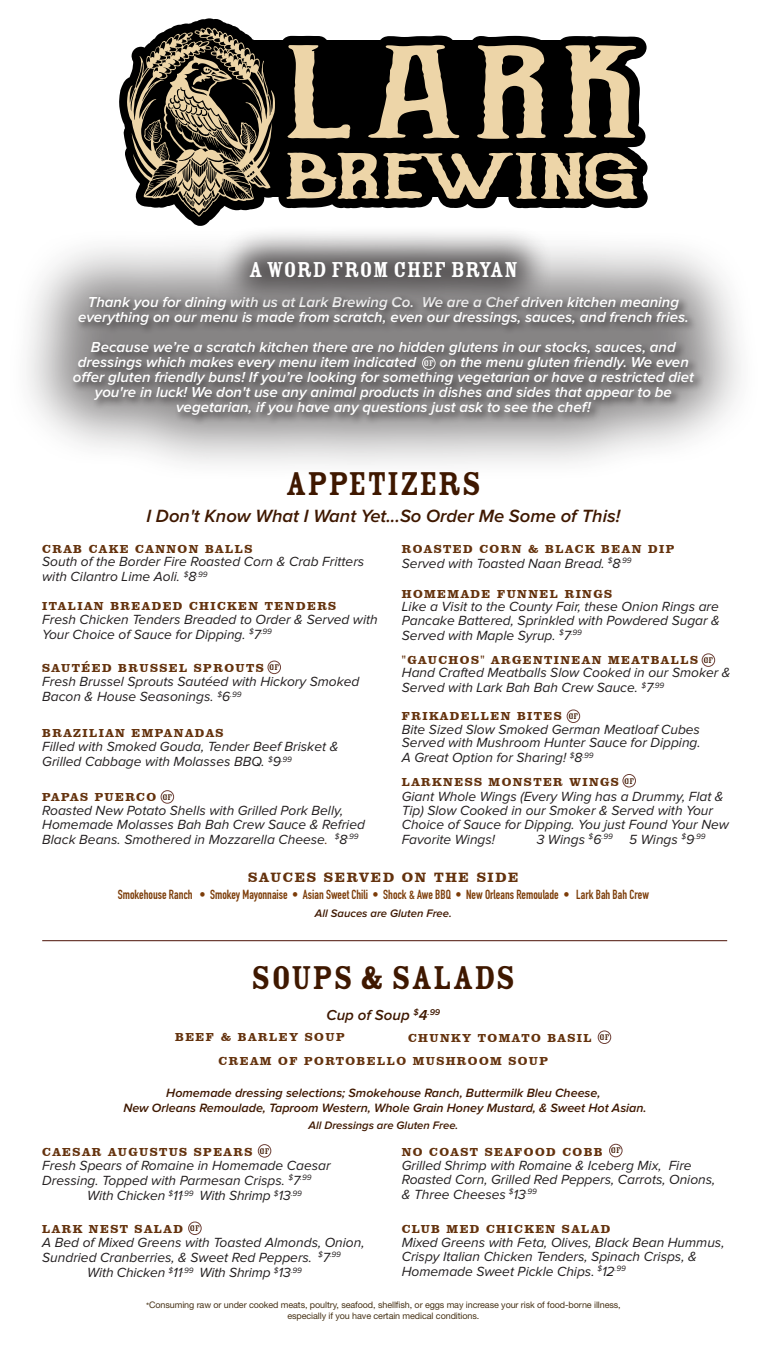
<style>
.page{position:relative;width:765px;height:1350px;background:#fff}
.page>*{position:absolute;margin:0;border:0;box-sizing:border-box;transform-origin:0 0}
.t1{font:36.25px "Rosewood Std Fill";color:#3f1800}
.t2{font:23.75px "Rosewood Std Fill";color:#fff}
.t3{font:italic 600 18.38px "Proxima Nova";color:#3f1800}
.t4{font:italic 600 15px/15px "Proxima Nova";color:#fff;text-align:center}
.t5{font:italic 600 15px "Proxima Nova";color:#3f1800}
.t6{font:700 13.88px "Clarendon BT";letter-spacing:.12em;color:#64320d}
.t7{font:italic 13.75px/15px "Proxima Nova";color:#231f20}
.t8{font:13px "DIN Engschrift Std";color:#7c3d09;scale:.94 1}
.t9{font:italic 600 12.5px/14.9px "Proxima Nova";color:#3f1800;text-align:center}
.t10{font:700 11.88px/23.1px "Clarendon BT";letter-spacing:.12em;color:#64320d}
.t11{font:italic 600 11.25px "Proxima Nova";color:#3f1800}
.t12{font:9px/10.2px "Helvetica Neue LT Std";letter-spacing:-.01em;color:#473216;text-align:center}
.t13{font:8.88px "Rosewood Std Fill";color:#3f1800}
.t14{font:8.88px "Rosewood Std Fill";color:#fff}
.s1{color:#64320d}
</style>
<div class="page">
<svg style="left:119px;top:18px;width:529px;height:208px"></svg>
<svg style="left:127px;top:26px;width:148px;height:191px"></svg>
<svg style="left:288px;top:45px;width:62px;height:94px"></svg>
<svg style="left:368px;top:45px;width:91px;height:93px"></svg>
<svg style="left:477px;top:45px;width:69px;height:94px"></svg>
<svg style="left:564px;top:45px;width:72px;height:93px"></svg>
<svg style="left:286px;top:153px;width:351px;height:46px"></svg>
<div style="left:7px;top:228px;width:754px;height:255px;background:#231f20;opacity:.55"></div>
<div style="left:214px;top:225px;width:339px;height:89px;background:#231f20;opacity:.75"></div>
<div style="left:161px;top:790px;width:13px;height:14px;border:1px solid #5e2a20;border-radius:50%"></div>
<div style="left:268px;top:661px;width:13px;height:13px;border:1px solid #5e2a20;border-radius:50%"></div>
<div style="left:702px;top:653px;width:13px;height:14px;border:1px solid #5e2a20;border-radius:50%"></div>
<div style="left:567px;top:710px;width:13px;height:13px;border:1px solid #5e2a20;border-radius:50%"></div>
<div style="left:622px;top:774px;width:14px;height:13px;border:1px solid #5e2a20;border-radius:50%"></div>
<div style="left:609px;top:1144px;width:14px;height:13px;border:1px solid #5e2a20;border-radius:50%"></div>
<div style="left:188px;top:1222px;width:14px;height:13px;border:1px solid #5e2a20;border-radius:50%"></div>
<div style="left:258px;top:1144px;width:13px;height:14px;border:1px solid #5e2a20;border-radius:50%"></div>
<div style="left:598px;top:1031px;width:13px;height:13px;border:1px solid #5e2a20;border-radius:50%"></div>
<hr style="left:42px;top:940px;width:685px;height:1px;background:#5e2a20">
<div style="left:420px;top:354px;width:26px;height:27px;background:#787676"></div>
<div style="left:422px;top:356px;width:14px;height:14px;border:1px solid #fff;border-radius:50%"></div>
<h2 class="t2" style="left:249px;top:256px;width:271px">A WORD FROM CHEF BRYAN</h2>
<p class="t4" style="left:78px;top:295px;width:612px">Thank you for dining with us at Lark Brewing Co. We are a Chef driven kitchen meaning everything on our menu is made from scratch, even our dressings, sauces, and french fries.</p>
<p class="t4" style="left:78px;top:340px;width:599px;text-align:left;text-indent:13px">Because we’re a scratch kitchen there are no hidden glutens in our stocks, sauces, and dressings which makes every menu item indicated</p>
<p class="t4" style="left:439px;top:355px;width:251px">on the menu gluten friendly. We even</p>
<p class="t4" style="left:73px;top:370px;width:623px">offer gluten friendly buns! If you’re looking for something vegetarian or have a restricted diet</p>
<p class="t4" style="left:95px;top:385px;width:579px">you're in luck! We don't use any animal products in dishes and sides that appear to be</p>
<p class="t4" style="left:176px;top:400px;width:416px">vegetarian, if you have any questions just ask to see the chef!</p>
<p class="t14" style="left:424px;top:358px;width:12px">GF</p>
<h1 class="t1" style="left:285px;top:464px;width:197px">APPETIZERS</h1>
<h3 class="t3" style="left:146px;top:507px;width:475px">I Don't Know What I Want Yet...So Order Me Some of This!</h3>
<p class="t10" style="left:42px;top:537px;width:212px">CRAB CAKE CANNON BALLS</p>
<p class="t7" style="left:42px;top:555px;width:324px">South of the Border Fire Roasted Corn &amp; Crab Fritters with Cilantro Lime Aoli. <sup>$</sup>8<sup>.99</sup></p>
<p class="t10" style="left:402px;top:537px;width:274px">ROASTED CORN &amp; BLACK BEAN DIP</p>
<p class="t7" style="left:402px;top:556px;width:231px">Served with Toasted Naan Bread. <sup>$</sup>8<sup>.99</sup></p>
<p class="t10" style="left:42px;top:594px;width:296px">ITALIAN BREADED CHICKEN TENDERS</p>
<p class="t7" style="left:42px;top:612px;width:337px">Fresh Chicken Tenders Breaded to Order &amp; Served with<br>Your Choice of Sauce for Dipping. <sup>$</sup>7<sup>.99</sup></p>
<p class="t10" style="left:42px;top:656px;width:223px">SAUTÉED BRUSSEL SPROUTS</p>
<p class="t7" style="left:42px;top:675px;width:319px">Fresh Brussel Sprouts Sautéed with Hickory Smoked<br>Bacon &amp; House Seasonings. <sup>$</sup>6<sup>.99</sup></p>
<p class="t13" style="left:269px;top:663px;width:12px">GF</p>
<p class="t10" style="left:42px;top:722px;width:183px">BRAZILIAN EMPANADAS</p>
<p class="t7" style="left:42px;top:740px;width:298px">Filled with Smoked Gouda, Tender Beef Brisket &amp;<br>Grilled Cabbage with Molasses BBQ. <sup>$</sup>9<sup>.99</sup></p>
<p class="t10" style="left:42px;top:785px;width:115px">PAPAS PUERCO</p>
<p class="t7" style="left:42px;top:804px;width:324px;line-height:13.8px">Roasted New Potato Shells with Grilled Pork Belly,<br>Homemade Molasses Bah Bah Crew Sauce &amp; Refried</p>
<p class="t7" style="left:42px;top:832px;width:318px">Black Beans. Smothered in Mozzarella Cheese<span class="s1">.</span> <sup>$</sup>8<sup>.99</sup></p>
<p class="t13" style="left:162px;top:792px;width:12px">GF</p>
<p class="t10" style="left:402px;top:582px;width:212px">HOMEMADE FUNNEL RINGS</p>
<p class="t7" style="left:402px;top:600px;width:320px;line-height:13.8px">Like a Visit to the County Fair, these Onion Rings are<br>Pancake Battered, Sprinkled with Powdered Sugar &amp;</p>
<p class="t7" style="left:402px;top:629px;width:182px">Served with Maple Syrup. <sup>$</sup>7<sup>.99</sup></p>
<p class="t10" style="left:402px;top:648px;width:298px">"GAUCHOS" ARGENTINEAN MEATBALLS</p>
<p class="t7" style="left:402px;top:666px;width:330px">Hand Crafted Meatballs Slow Cooked in our Smoker &amp;<br>Served with Lark Bah Bah Crew Sauce. <sup>$</sup>7<sup>.99</sup></p>
<p class="t13" style="left:703px;top:655px;width:12px">GF</p>
<p class="t10" style="left:402px;top:704px;width:161px">FRIKADELLEN BITES</p>
<p class="t7" style="left:402px;top:723px;width:300px;line-height:13.8px">Bite Sized Slow Smoked German Meatloaf Cubes<br>Served with Mushroom Hunter Sauce for Dipping.</p>
<p class="t7" style="left:402px;top:751px;width:193px">A Great Option for Sharing! <sup>$</sup>8<sup>.99</sup></p>
<p class="t10" style="left:402px;top:770px;width:219px">LARKNESS MONSTER WINGS</p>
<p class="t7" style="left:402px;top:790px;width:329px;line-height:14.4px">Giant Whole Wings (Every Wing has a Drummy, Flat &amp; Tip) Slow Cooked in our Smoker &amp; Served with Your Choice of Sauce for Dipping. You just Found Your New Favorite Wings!</p>
<p class="t13" style="left:568px;top:712px;width:12px">GF</p>
<p class="t13" style="left:624px;top:776px;width:12px">GF</p>
<p class="t7" style="left:537px;top:832px;width:171px">3 Wings <sup>$</sup>6<sup>.99</sup> 5 Wings <sup>$</sup>9<sup>.99</sup></p>
<p class="t6" style="left:248px;top:868px;width:272px">SAUCES SERVED ON THE SIDE</p>
<p class="t8" style="left:118px;top:887px;width:566px">Smokehouse Ranch • Smokey Mayonnaise • Asian Sweet Chili • Shock &amp; Awe BBQ • New Orleans Remoulade • Lark Bah Bah Crew</p>
<p class="t11" style="left:315px;top:908px;width:138px">All Sauces are Gluten Free.</p>
<h1 class="t1" style="left:251px;top:958px;width:266px">SOUPS &amp; SALADS</h1>
<p class="t5" style="left:327px;top:1008px;width:115px">Cup of Soup <sup>$</sup>4<sup>.99</sup></p>
<p class="t10" style="left:219px;top:1026px;width:331px;text-indent:-43px">BEEF &amp; BARLEY SOUP<br>CREAM OF PORTOBELLO MUSHROOM SOUP</p>
<p class="t10" style="left:408px;top:1026px;width:185px">CHUNKY TOMATO BASIL</p>
<p class="t13" style="left:599px;top:1033px;width:12px">GF</p>
<p class="t9" style="left:123px;top:1086px;width:525px">Homemade dressing selections; Smokehouse Ranch, Buttermilk Bleu Cheese,<br>New Orleans Remoulade, Taproom Western, Whole Grain Honey Mustard, &amp; Sweet Hot Asian.</p>
<p class="t11" style="left:308px;top:1120px;width:151px">All Dressings are Gluten Free.</p>
<p class="t10" style="left:42px;top:1140px;width:212px">CAESAR AUGUSTUS SPEARS</p>
<p class="t13" style="left:611px;top:1146px;width:12px">GF</p>
<p class="t7" style="left:42px;top:1158px;width:290px">Fresh Spears of Romaine in Homemade Caesar</p>
<p class="t7" style="left:42px;top:1173px;width:271px">Dressing. Topped with Parmesan Crisps. <sup>$</sup>7<sup>.99</sup></p>
<p class="t7" style="left:87px;top:1189px;width:216px">With Chicken <sup>$</sup>11<sup>.99</sup> With Shrimp <sup>$</sup>13<sup>.99</sup></p>
<p class="t10" style="left:42px;top:1217px;width:142px">LARK NEST SALAD</p>
<p class="t7" style="left:42px;top:1235px;width:324px">A Bed of Mixed Greens with Toasted Almonds, Onion,</p>
<p class="t7" style="left:42px;top:1250px;width:300px">Sundried Cranberries, &amp; Sweet Red Peppers. <sup>$</sup>7<sup>.99</sup></p>
<p class="t7" style="left:87px;top:1266px;width:216px">With Chicken <sup>$</sup>11<sup>.99</sup> With Shrimp <sup>$</sup>13<sup>.99</sup></p>
<p class="t10" style="left:402px;top:1140px;width:202px">NO COAST SEAFOOD COBB</p>
<p class="t7" style="left:402px;top:1159px;width:315px;line-height:13.8px">Grilled Shrimp with Romaine &amp; Iceberg Mix, Fire<br>Roasted Corn, Grilled Red Peppers, Carrots, Onions,</p>
<p class="t7" style="left:402px;top:1187px;width:137px">&amp; Three Cheeses <sup>$</sup>13<sup>.99</sup></p>
<p class="t13" style="left:260px;top:1146px;width:12px">GF</p>
<p class="t10" style="left:402px;top:1217px;width:210px">CLUB MED CHICKEN SALAD</p>
<p class="t7" style="left:402px;top:1236px;width:324px;line-height:13.8px">Mixed Greens with Feta, Olives, Black Bean Hummus,<br>Crispy Italian Chicken Tenders, Spinach Crisps, &amp;</p>
<p class="t7" style="left:402px;top:1264px;width:226px">Homemade Sweet Pickle Chips. <sup>$</sup>12<sup>.99</sup></p>
<p class="t13" style="left:190px;top:1224px;width:12px">GF</p>
<p class="t12" style="left:146px;top:1300px;width:476px">*Consuming raw or under cooked meats, poultry, seafood, shellfish, or eggs may increase your risk of food-borne illness, especially if you have certain medical conditions.</p>
</div>
